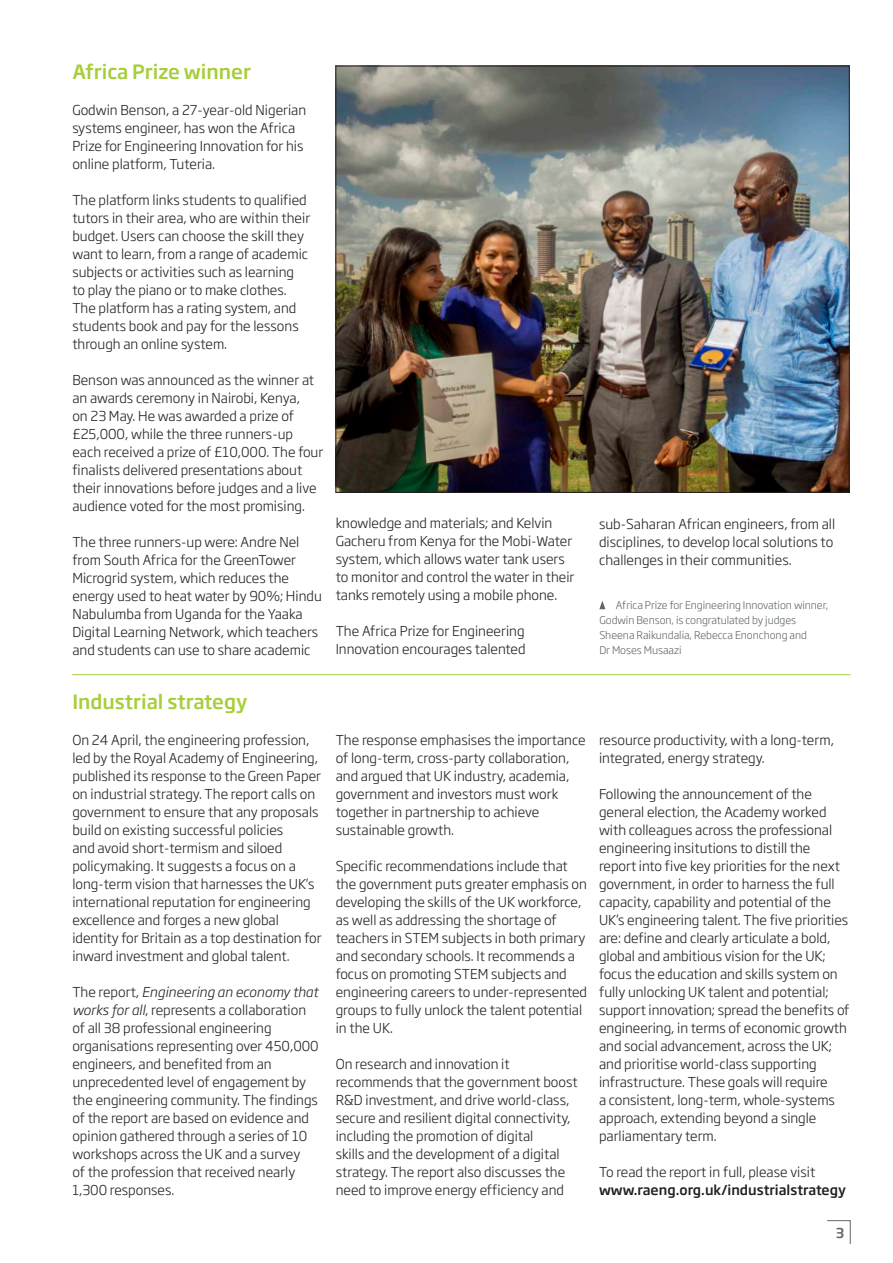
<style>
.page{position:relative;width:893px;height:1263px;background:#fff}
.page>*{position:absolute;margin:0;border:0;box-sizing:border-box;transform-origin:0 0}
.Article_head{font:500 19.5px "Soho Gothic Pro";color:#a6ce39}
.Article_head-2{font:300 13.5px/18px "Soho Gothic Pro";color:#231f20}
.Article_head-3{font:500 13.5px/18px "Soho Gothic Pro";color:#231f20}
.Page_number_right{font:500 13.5px "Soho Gothic Pro";color:#606865}
.Caption_text{font:300 10.5px/15px "Soho Gothic Pro";letter-spacing:-.005em;color:#606865}
.s1{font-style:italic}
.s2{font-weight:300}
</style>
<div class="page">
<svg style="left:827px;top:1220px;width:24px;height:24px"></svg>
<img style="left:338px;top:68px;width:509px;height:423px">
<svg style="left:599px;top:601px;width:6px;height:8px"></svg>
<hr style="left:72px;top:674px;width:778px;height:1px;background:#a6ce39">
<p class="Article_head" style="left:72px;top:56px;width:180px">Africa Prize winner</p>
<p class="Article_head-2" style="left:72px;top:100px;width:235px">Godwin Benson, a 27-year-old Nigerian systems engineer, has won the Africa Prize for Engineering Innovation for his online platform, Tuteria.</p>
<p class="Article_head-2" style="left:72px;top:190px;width:239px">The platform links students to qualified tutors in their area, who are within their budget. Users can choose the skill they want to learn, from a range of academic subjects or activities such as learning<br>to play the piano or to make clothes.<br>The platform has a rating system, and students book and pay for the lessons through an online system.</p>
<p class="Article_head-2" style="left:72px;top:370px;width:252px">Benson was announced as the winner at an awards ceremony in Nairobi, Kenya,<br>on 23 May. He was awarded a prize of £25,000, while the three runners-up each received a prize of £10,000. The four finalists delivered presentations about their innovations before judges and a live audience voted for the most promising.</p>
<p class="Article_head-2" style="left:72px;top:532px;width:251px">The three runners-up were: Andre Nel from South Africa for the GreenTower Microgrid system, which reduces the energy used to heat water by 90%; Hindu Nabulumba from Uganda for the Yaaka Digital Learning Network, which teachers and students can use to share academic</p>
<p class="Article_head-2" style="left:336px;top:514px;width:240px">knowledge and materials; and Kelvin Gacheru from Kenya for the Mobi-Water system, which allows water tank users to monitor and control the water in their tanks remotely using a mobile phone.</p>
<p class="Article_head-2" style="left:336px;top:622px;width:192px">The Africa Prize for Engineering<br>Innovation encourages talented</p>
<p class="Article_head-2" style="left:599px;top:514px;width:238px">sub‑Saharan African engineers, from all disciplines, to develop local solutions to challenges in their communities.</p>
<p class="Caption_text" style="left:599px;top:597px;width:231px;text-indent:17px">Africa Prize for Engineering Innovation winner, Godwin Benson, is congratulated by judges Sheena Raikundalia, Rebecca Enonchong and<br>Dr Moses Musaazi</p>
<p class="Article_head" style="left:72px;top:686px;width:177px">Industrial strategy</p>
<p class="Article_head-2" style="left:72px;top:730px;width:251px">On 24 April, the engineering profession, led by the Royal Academy of Engineering, published its response to the Green Paper on industrial strategy. The report calls on government to ensure that any proposals build on existing successful policies<br>and avoid short-termism and siloed policymaking. It suggests a focus on a long-term vision that harnesses the UK’s international reputation for engineering excellence and forges a new global identity for Britain as a top destination for inward investment and global talent.</p>
<p class="Article_head-2" style="left:72px;top:982px;width:248px">The report, <span class="s1">Engineering an economy that works for all</span>, represents a collaboration of all 38 professional engineering organisations representing over 450,000 engineers, and benefited from an unprecedented level of engagement by the engineering community. The findings of the report are based on evidence and opinion gathered through a series of 10 workshops across the UK and a survey<br>of the profession that received nearly 1,300 responses.</p>
<p class="Article_head-2" style="left:336px;top:730px;width:251px">The response emphasises the importance of long‑term, cross-party collaboration, and argued that UK industry, academia, government and investors must work together in partnership to achieve sustainable growth.</p>
<p class="Article_head-2" style="left:336px;top:856px;width:253px">Specific recommendations include that the government puts greater emphasis on developing the skills of the UK workforce, as well as addressing the shortage of teachers in STEM subjects in both primary and secondary schools. It recommends a focus on promoting STEM subjects and engineering careers to under-represented groups to fully unlock the talent potential in the UK.</p>
<p class="Article_head-2" style="left:336px;top:1054px;width:244px">On research and innovation it recommends that the government boost R&amp;D investment, and drive world-class, secure and resilient digital connectivity, including the promotion of digital<br>skills and the development of a digital strategy. The report also discusses the need to improve energy efficiency and</p>
<p class="Article_head-2" style="left:599px;top:730px;width:236px">resource productivity, with a long‑term, integrated, energy strategy.</p>
<p class="Article_head-2" style="left:599px;top:784px;width:252px">Following the announcement of the general election, the Academy worked with colleagues across the professional engineering insitutions to distill the report into five key priorities for the next government, in order to harness the full capacity, capability and potential of the UK’s engineering talent. The five priorities are: define and clearly articulate a bold, global and ambitious vision for the UK; focus the education and skills system on fully unlocking UK talent and potential; support innovation; spread the benefits of engineering, in terms of economic growth and social advancement, across the UK; and prioritise world-class supporting infrastructure. These goals will require<br>a consistent, long-term, whole-systems approach, extending beyond a single parliamentary term.</p>
<p class="Article_head-3" style="left:599px;top:1162px;width:248px"><span class="s2">To read the report in full, please visit </span>www.raeng.org.uk/industrialstrategy</p>
<p class="Page_number_right" style="left:836px;top:1222px;width:10px">3</p>
</div>
